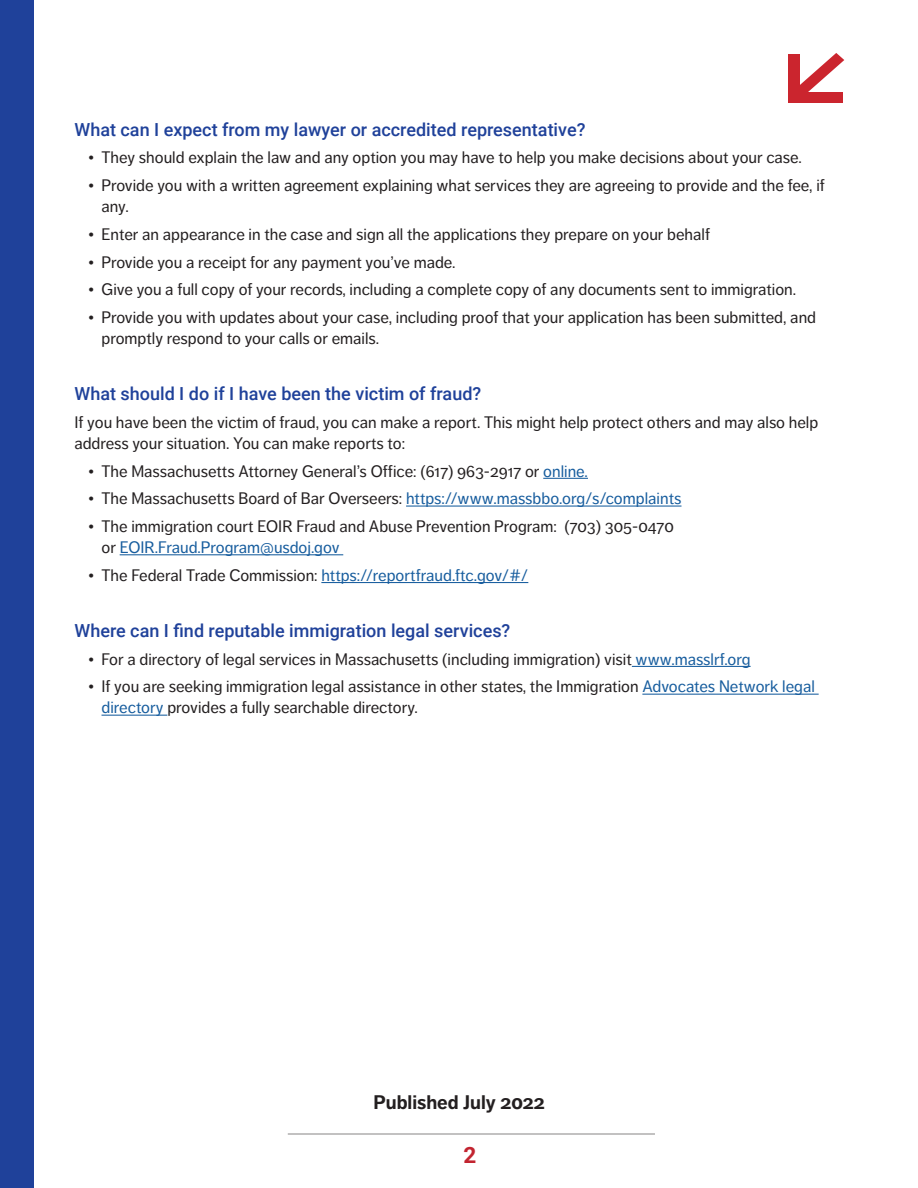
<style>
.page{position:relative;width:918px;height:1188px;background:#fff}
.page>*{position:absolute;margin:0;border:0;box-sizing:border-box;transform-origin:0 0}
.body_paragraph{font:700 22.5px "Roboto";color:#c22430}
.body_paragraph-2{font:700 19.5px "Dagny Pro";color:#231f20}
.body_paragraph-3{font:500 18px "Roboto";color:#1f419a}
.body_paragraph-4{font:16.5px/21px "Dagny Pro";color:#231f20}
.t1{font:16.5px "Dagny Pro";color:#175d9e}
.s1{color:#175d9e}
.s2{color:#231f20}
</style>
<div class="page">
<div style="left:0;top:0;width:33px;height:1188px;background:#1f419a"></div>
<svg style="left:788px;top:53px;width:56px;height:49px"></svg>
<hr style="left:288px;top:1134px;width:367px;height:1px;background:#231f20">
<hr style="left:543px;top:478px;width:45px;height:1px;background:#175d9e">
<hr style="left:406px;top:506px;width:276px;height:1px;background:#175d9e">
<hr style="left:120px;top:554px;width:223px;height:1px;background:#175d9e">
<hr style="left:321px;top:582px;width:207px;height:1px;background:#175d9e">
<hr style="left:632px;top:666px;width:119px;height:1px;background:#175d9e">
<hr style="left:642px;top:694px;width:177px;height:1px;background:#175d9e">
<hr style="left:102px;top:715px;width:65px;height:1px;background:#175d9e">
<p class="body_paragraph-3" style="left:75px;top:117px;width:512px">What can I expect from my lawyer or accredited representative?</p>
<p class="body_paragraph-4" style="left:88px;top:147px;width:715px">• They should explain the law and any option you may have to help you make decisions about your case.</p>
<p class="body_paragraph-4" style="left:102px;top:175px;width:725px;text-indent:-14px">• Provide you with a written agreement explaining what services they are agreeing to provide and the fee, if any.</p>
<p class="body_paragraph-4" style="left:88px;top:224px;width:624px">• Enter an appearance in the case and sign all the applications they prepare on your behalf</p>
<p class="body_paragraph-4" style="left:88px;top:251px;width:369px">• Provide you a receipt for any payment you’ve made.</p>
<p class="body_paragraph-4" style="left:88px;top:279px;width:710px">• Give you a full copy of your records, including a complete copy of any documents sent to immigration.</p>
<p class="body_paragraph-4" style="left:102px;top:307px;width:716px;text-indent:-14px">• Provide you with updates about your case, including proof that your application has been submitted, and promptly respond to your calls or emails.</p>
<p class="body_paragraph-3" style="left:75px;top:381px;width:408px">What should I do if I have been the victim of fraud?</p>
<p class="body_paragraph-4" style="left:75px;top:412px;width:745px">If you have been the victim of fraud, you can make a report. This might help protect others and may also help address your situation. You can make reports to:</p>
<p class="body_paragraph-4" style="left:88px;top:460px;width:501px">• The Massachusetts Attorney General’s Office: (617) 963-2917 or <span class="s1">online.</span></p>
<p class="body_paragraph-4" style="left:88px;top:488px;width:595px">• The Massachusetts Board of Bar Overseers: <span class="s1">https://www.massbbo.org/s/complaints</span></p>
<p class="body_paragraph-4" style="left:102px;top:516px;width:574px;text-indent:-14px">• The immigration court EOIR Fraud and Abuse Prevention Program: (703) 305-0470 or <span class="s1">EOIR.Fraud.Program@usdoj.gov</span></p>
<p class="t1" style="left:88px;top:566px;width:442px"><span class="s2">• The Federal Trade Commission:</span> https://reportfraud.ftc.gov/#/</p>
<p class="body_paragraph-3" style="left:75px;top:618px;width:437px">Where can I find reputable immigration legal services?</p>
<p class="body_paragraph-4" style="left:88px;top:649px;width:664px">• For a directory of legal services in Massachusetts (including immigration) visit <span class="s1">www.masslrf.org</span></p>
<p class="body_paragraph-4" style="left:102px;top:676px;width:715px;text-indent:-14px">• If you are seeking immigration legal assistance in other states, the Immigration <span class="s1">Advocates Network legal directory</span> provides a fully searchable directory.</p>
<p class="body_paragraph-2" style="left:374px;top:1091px;width:173px">Published July 2022</p>
<p class="body_paragraph" style="left:464px;top:1140px;width:14px">2</p>
</div>
